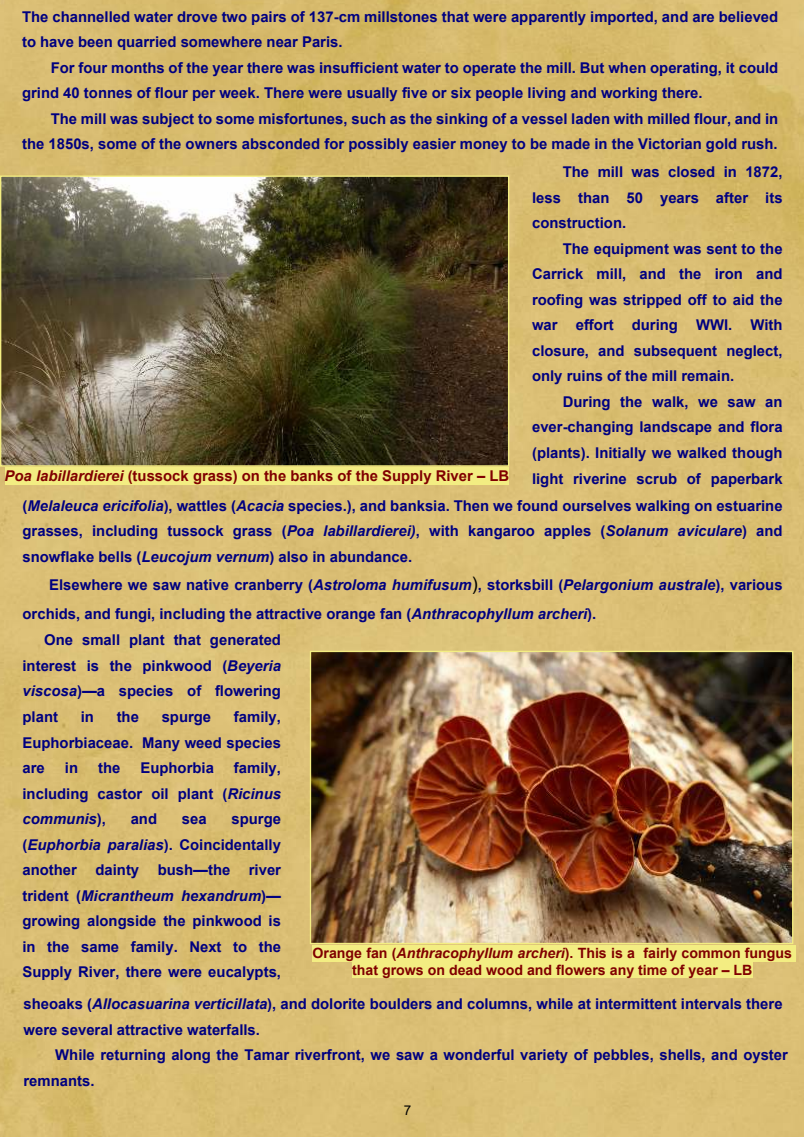
<style>
.page{position:relative;width:804px;height:1137px;background:#fff}
.page>*{position:absolute;margin:0;border:0;box-sizing:border-box;transform-origin:0 0}
.t1{font:700 14.85px/25.5px "Arial";color:#000080;text-align:justify}
.t2{font:700 14.85px "Arial";color:#800000}
.t3{font:700 14.1px/16.2px "Arial";color:#800000;text-align:center}
.t4{font:13.5px "Arial";color:#000}
.s1{font-style:italic}
.s2{font-weight:400;font-size:18.15px;color:#000}
</style>
<div class="page">
<img style="left:0;top:0;width:804px;height:1137px">
<div style="left:5px;top:467px;width:119px;height:17px;background:#f3ed82"></div>
<div style="left:124px;top:467px;width:385px;height:17px;background:#f3ed82"></div>
<img style="left:2px;top:177px;width:505px;height:287px">
<div style="left:0;top:175px;width:509px;height:291px;border:1px solid #f3ed82"></div>
<img style="left:312px;top:653px;width:479px;height:289px">
<div style="left:310px;top:651px;width:483px;height:293px;border:1px solid #f3ed82"></div>
<div style="left:312px;top:945px;width:84px;height:16px;background:#f3ed82"></div>
<div style="left:396px;top:945px;width:169px;height:16px;background:#f3ed82"></div>
<div style="left:565px;top:945px;width:227px;height:16px;background:#f3ed82"></div>
<hr style="left:792px;top:945px;width:4px;height:16px;background:#f3ed82">
<div style="left:352px;top:961px;width:400px;height:16px;background:#f3ed82"></div>
<p class="t1" style="left:22px;top:5px;width:757px">The channelled water drove two pairs of 137-cm millstones that were apparently imported, and are believed to have been quarried somewhere near Paris.</p>
<p class="t1" style="left:22px;top:56px;width:757px;text-indent:29px">For four months of the year there was insufficient water to operate the mill. But when operating, it could grind 40 tonnes of flour per week. There were usually five or six people living and working there.</p>
<p class="t1" style="left:22px;top:107px;width:757px;text-align:right">The mill was subject to some misfortunes, such as the sinking of a vessel laden with milled flour, and in<br>the 1850s, some of the owners absconded for possibly easier money to be made in the Victorian gold rush.</p>
<p class="t1" style="left:532px;top:160px;width:252px;text-indent:31px">The mill was closed in 1872, less than 50 years after its construction.</p>
<p class="t1" style="left:532px;top:237px;width:252px;text-indent:31px">The equipment was sent to the Carrick mill, and the iron and roofing was stripped off to aid the war effort during WWI. With closure, and subsequent neglect, only ruins of the mill remain.</p>
<p class="t1" style="left:532px;top:390px;width:252px;text-indent:31px">During the walk, we saw an ever-changing landscape and flora (plants). Initially we walked though light riverine scrub of paperbark</p>
<p class="t1" style="left:23px;top:494px;width:761px">(<span class="s1">Melaleuca ericifolia</span>), wattles (<span class="s1">Acacia</span> species.), and banksia. Then we found ourselves walking on estuarine grasses, including tussock grass (<span class="s1">Poa labillardierei)</span>, with kangaroo apples (<span class="s1">Solanum aviculare</span>) and snowflake bells (<span class="s1">Leucojum vernum</span>) also in abundance.</p>
<p class="t1" style="left:23px;top:572px;width:761px;line-height:28.3px;text-indent:27px">Elsewhere we saw native cranberry (<span class="s1">Astroloma humifusum</span><span class="s2">)</span>, storksbill (<span class="s1">Pelargonium australe</span>), various orchids, and fungi, including the attractive orange fan (<span class="s1">Anthracophyllum archeri</span>).</p>
<p class="t1" style="left:23px;top:628px;width:260px;text-indent:22px">One small plant that generated interest is the pinkwood (<span class="s1">Beyeria viscosa</span>)—a species of flowering plant</p>
<p class="t2" style="left:5px;top:470px;width:506px"><span class="s1">Poa labillardierei</span> (tussock grass) on the banks of the Supply River – LB</p>
<p class="t1" style="left:23px;top:705px;width:260px;text-indent:211px">family, Euphorbiaceae. Many weed species are</p>
<p class="t1" style="left:81px;top:705px;width:15px">in</p>
<p class="t1" style="left:117px;top:705px;width:24px">the</p>
<p class="t1" style="left:162px;top:705px;width:51px">spurge</p>
<p class="t1" style="left:23px;top:756px;width:260px;text-indent:211px">family, including castor oil plant (<span class="s1">Ricinus communis</span>),</p>
<p class="t1" style="left:65px;top:756px;width:15px">in</p>
<p class="t1" style="left:98px;top:756px;width:24px">the</p>
<p class="t1" style="left:140px;top:756px;width:75px">Euphorbia</p>
<p class="t1" style="left:131px;top:807px;width:28px">and</p>
<p class="t1" style="left:182px;top:807px;width:26px">sea</p>
<p class="t1" style="left:23px;top:807px;width:260px;text-indent:209px">spurge (<span class="s1">Euphorbia paralias</span>). Coincidentally another dainty bush—the river trident (<span class="s1">Micrantheum hexandrum</span>)— growing alongside the pinkwood is in the same family. Next to the Supply River, there were eucalypts,</p>
<p class="t3" style="left:312px;top:946px;width:481px">Orange fan (<span class="s1">Anthracophyllum archeri</span>). This is a fairly common fungus that grows on dead wood and flowers any time of year – LB</p>
<p class="t1" style="left:23px;top:992px;width:760px">sheoaks (<span class="s1">Allocasuarina verticillata</span>), and dolorite boulders and columns, while at intermittent intervals there were several attractive waterfalls.</p>
<p class="t1" style="left:23px;top:1043px;width:766px;text-indent:32px">While returning along the Tamar riverfront, we saw a wonderful variety of pebbles, shells, and oyster remnants.</p>
<p class="t4" style="left:404px;top:1104px;width:9px">7</p>
</div>
